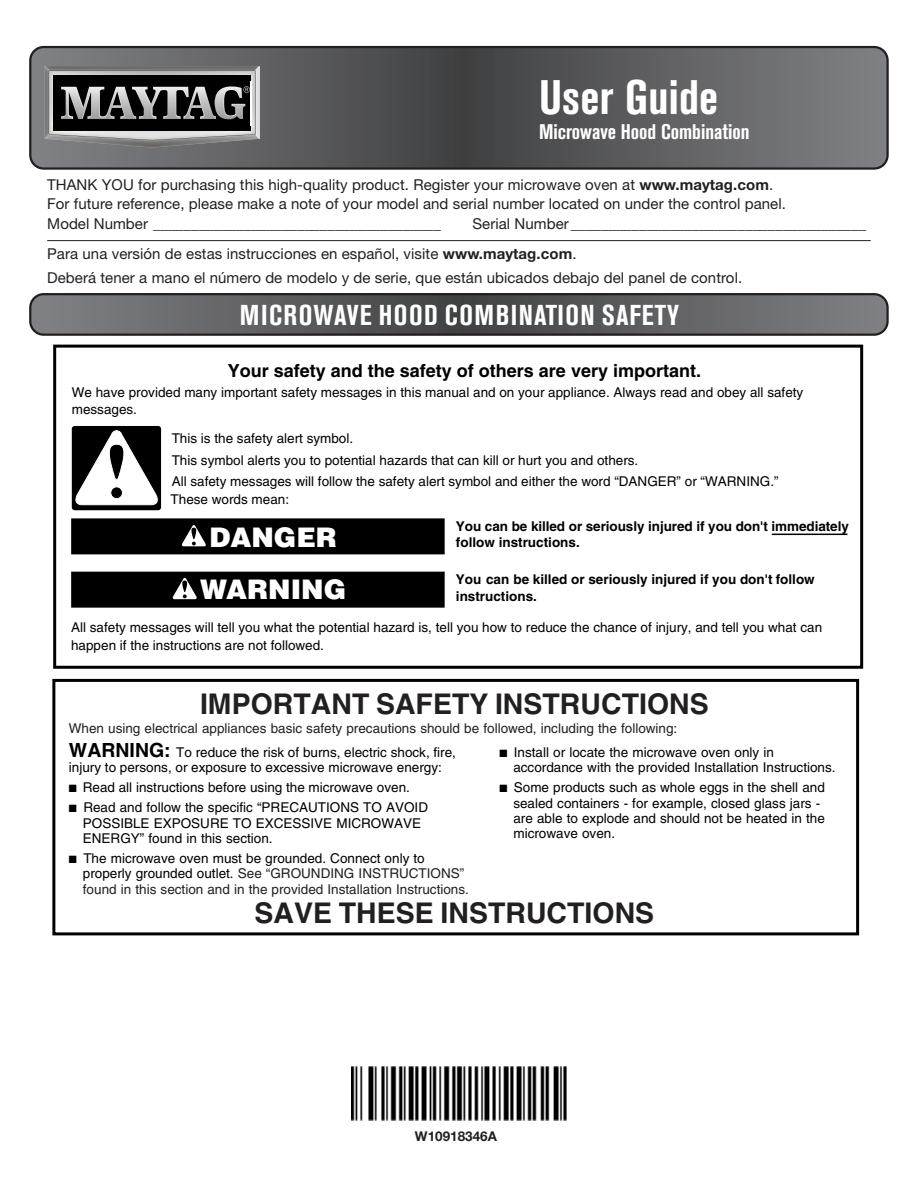
<style>
.page{position:relative;width:918px;height:1188px;background:#fff}
.page>*{position:absolute;margin:0;border:0;box-sizing:border-box;transform-origin:0 0}
.Cover_Heading_1{font:700 condensed 48px "Akzidenz Grotesk Pro";letter-spacing:.005em;color:#fff}
.t1{font:700 28.5px "Helvetica";color:#231f20}
.Heading_1_Cook{font:700 condensed 28.5px "Akzidenz Grotesk Pro";letter-spacing:.05em;color:#fff}
.t2{font:900 27px/52.8px "Helvetica";color:#fff;text-align:center}
.Cover_Heading_2{font:700 condensed 21px "Akzidenz Grotesk Pro";color:#fff}
.t3{font:700 18px "Helvetica";color:#000}
.Heading_3_No_Bold{font:15px "Helvetica Neue";letter-spacing:.005em;color:#231f20}
.Heading_3_No_Bold_Ru{font:15px "Helvetica Neue";letter-spacing:.005em;color:#231f20}
.t4{font:13.5px/15.5px "Helvetica";color:#000}
.t5{font:13.5px/15.5px "Helvetica";color:#231f20}
.t6{font:700 13.5px "Helvetica";color:#000}
.Part_Number{font:700 13.5px "Helvetica Neue";color:#231f20}
.s1{font-weight:700}
.s2{font-weight:700;font-size:19.5px}
.s3{color:#000}
</style>
<div class="page">
<svg style="left:32px;top:49px;width:854px;height:118px;background:#5d5e60"></svg>
<div style="left:29px;top:46px;width:860px;height:124px;border:2px solid #231f20;border-radius:13px"></div>
<svg style="left:45px;top:66px;width:215px;height:82px;background:#5f5e5e"></svg>
<hr style="left:47px;top:240px;width:824px;height:1px;background:#231f20">
<svg style="left:32px;top:296px;width:854px;height:37px;background:#616264"></svg>
<div style="left:29px;top:293px;width:860px;height:43px;border:2px solid #231f20;border-radius:13px"></div>
<div style="left:71px;top:518px;width:374px;height:36px;background:#000"></div>
<div style="left:53px;top:345px;width:810px;height:324px;border:3px solid #000"></div>
<div style="left:71px;top:572px;width:374px;height:36px;background:#000"></div>
<div style="left:72px;top:426px;width:89px;height:84px;border:3px solid #000;border-radius:2px"></div>
<svg style="left:73px;top:430px;width:87px;height:75px"></svg>
<hr style="left:772px;top:534px;width:75px;height:1px;background:#000">
<svg style="left:182px;top:525px;width:24px;height:22px"></svg>
<svg style="left:172px;top:577px;width:25px;height:23px"></svg>
<div style="left:52px;top:679px;width:807px;height:256px;border:3px solid #000"></div>
<img style="left:351px;top:1067px;width:216px;height:54px">
<p class="Cover_Heading_1" style="left:539px;top:66px;width:181px">User Guide</p>
<p class="Cover_Heading_2" style="left:539px;top:118px;width:212px">Microwave Hood Combination</p>
<p class="Heading_3_No_Bold" style="left:47px;top:176px;width:727px">THANK YOU for purchasing this high-quality product. Register your microwave oven at <span class="s1">www.maytag.com</span>.</p>
<p class="Heading_3_No_Bold" style="left:47px;top:195px;width:740px">For future reference, please make a note of your model and serial number located on under the control panel.</p>
<p class="Heading_3_No_Bold" style="left:47px;top:215px;width:395px">Model Number ______________________________________</p>
<p class="Heading_3_No_Bold" style="left:472px;top:215px;width:395px">Serial Number _______________________________________</p>
<p class="Heading_3_No_Bold_Ru" style="left:47px;top:245px;width:531px">Para una versión de estas instrucciones en español, visite <span class="s1">www.maytag.com</span>.</p>
<p class="Heading_3_No_Bold" style="left:47px;top:269px;width:697px">Deberá tener a mano el número de modelo y de serie, que están ubicados debajo del panel de control.</p>
<h1 class="Heading_1_Cook" style="left:240px;top:297px;width:441px">MICROWAVE HOOD COMBINATION SAFETY</h1>
<p class="t3" style="left:228px;top:360px;width:475px">Your safety and the safety of others are very important.</p>
<p class="t4" style="left:72px;top:384px;width:733px;line-height:17.2px">We have provided many important safety messages in this manual and on your appliance. Always read and obey all safety messages.</p>
<p class="t4" style="left:172px;top:427px;width:608px;line-height:21.8px">This is the safety alert symbol.<br>This symbol alerts you to potential hazards that can kill or hurt you and others.<br>All safety messages will follow the safety alert symbol and either the word “DANGER” or “WARNING.”</p>
<p class="t4" style="left:171px;top:491px;width:120px">These words mean:</p>
<p class="t6" style="left:456px;top:534px;width:125px">follow instructions.</p>
<p class="t6" style="left:456px;top:518px;width:394px">You can be killed or seriously injured if you don't immediately</p>
<p class="t2" style="left:200px;top:510px;width:147px">DANGER<br>WARNING</p>
<p class="t6" style="left:456px;top:571px;width:360px">You can be killed or seriously injured if you don't follow</p>
<p class="t4" style="left:71px;top:619px;width:753px;line-height:17.2px">All safety messages will tell you what the potential hazard is, tell you how to reduce the chance of injury, and tell you what can happen if the instructions are not followed.</p>
<p class="t6" style="left:456px;top:588px;width:83px">instructions.</p>
<p class="t1" style="left:200px;top:687px;width:510px">IMPORTANT SAFETY INSTRUCTIONS</p>
<p class="t5" style="left:69px;top:720px;width:610px">When using electrical appliances basic safety precautions should be followed, including the following:</p>
<p class="t4" style="left:69px;top:745px;width:389px"><span class="s2">WARNING:</span> To reduce the risk of burns, electric shock, fire, injury to persons, or exposure to excessive microwave energy:</p>
<p class="t4" style="left:69px;top:780px;width:342px">■ Read all instructions before using the microwave oven.</p>
<p class="t4" style="left:83px;top:800px;width:347px;text-indent:-14px">■ Read and follow the specific “PRECAUTIONS TO AVOID<br>POSSIBLE EXPOSURE TO EXCESSIVE MICROWAVE<br>ENERGY” found in this section.</p>
<p class="t5" style="left:83px;top:850px;width:388px;text-indent:-14px"><span class="s3">■ The microwave oven must be grounded. Connect only to properly grounded outlet.</span> See “GROUNDING INSTRUCTIONS” found in this section and in the provided Installation Instructions.</p>
<p class="t4" style="left:513px;top:744px;width:324px;text-indent:-14px">■ Install or locate the microwave oven only in accordance with the provided Installation Instructions.</p>
<p class="t4" style="left:513px;top:780px;width:313px;text-indent:-14px">■ Some products such as whole eggs in the shell and sealed containers - for example, closed glass jars - are able to explode and should not be heated in the microwave oven.</p>
<p class="t1" style="left:255px;top:896px;width:401px">SAVE THESE INSTRUCTIONS</p>
<p class="Part_Number" style="left:415px;top:1128px;width:84px">W10918346A</p>
</div>
